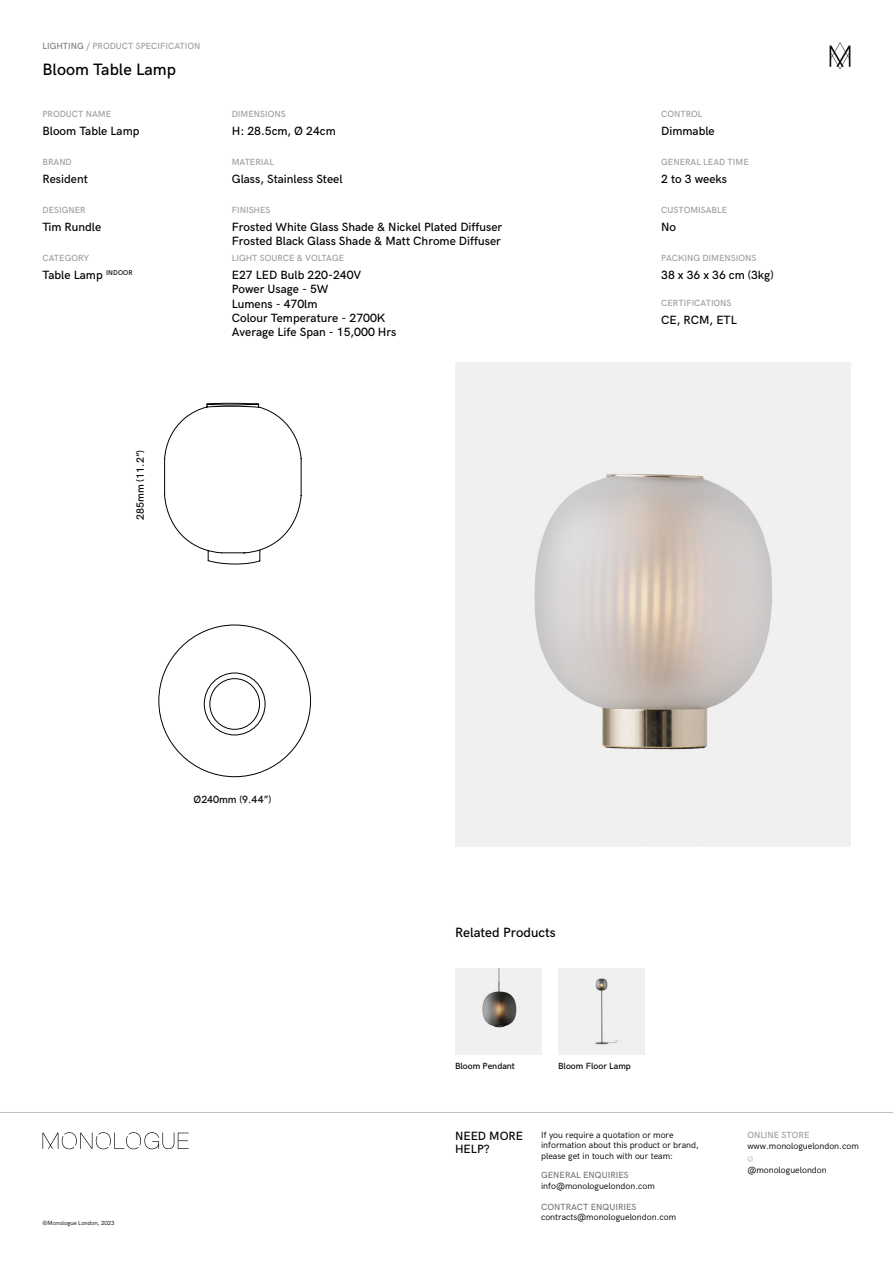
<style>
.page{position:relative;width:893px;height:1263px;background:#fff}
.page>*{position:absolute;margin:0;border:0;box-sizing:border-box;transform-origin:0 0}
.t1{font:500 16.5px "HK Grotesk";color:#000}
.t2{font:500 13.5px "HK Grotesk";color:#000}
.t3{font:500 12px/14.4px "HK Grotesk";color:#000}
.t4{font:500 10.5px "HK Grotesk";color:#000}
.t5{font:9px/10.5px "HK Grotesk";color:#000}
.t6{font:500 9px "HK Grotesk";color:#9d9d9c}
.t7{font:500 9px "HK Grotesk";color:#757777}
.t8{font:500 9px "HK Grotesk";color:#000}
.t9{font:6px "HK Grotesk";color:#000}
.s1{color:#7c7b7b}
</style>
<div class="page">
<svg style="left:747px;top:1156px;width:6px;height:5px"></svg>
<hr style="left:0;top:1112px;width:893px;height:1px;background:#bcbcbc">
<svg style="left:43px;top:1132px;width:146px;height:17px"></svg>
<svg style="left:830px;top:42px;width:20px;height:27px"></svg>
<img style="left:455px;top:363px;width:395px;height:483px">
<img style="left:455px;top:968px;width:86px;height:86px">
<div style="left:558px;top:968px;width:86px;height:86px;background:#f0f0f0"></div>
<svg style="left:158px;top:402px;width:153px;height:375px"></svg>
<p class="t6" style="left:43px;top:39px;width:159px"><span class="s1">LIGHTING</span> / PRODUCT SPECIFICATION</p>
<h1 class="t1" style="left:43px;top:57px;width:135px">Bloom Table Lamp</h1>
<p class="t6" style="left:43px;top:107px;width:70px">PRODUCT NAME</p>
<p class="t6" style="left:232px;top:107px;width:55px">DIMENSIONS</p>
<p class="t6" style="left:661px;top:107px;width:43px">CONTROL</p>
<p class="t3" style="left:43px;top:123px;width:99px">Bloom Table Lamp</p>
<p class="t3" style="left:232px;top:123px;width:106px">H: 28.5cm, Ø 24cm</p>
<p class="t3" style="left:661px;top:123px;width:55px">Dimmable</p>
<p class="t6" style="left:43px;top:155px;width:31px">BRAND</p>
<p class="t6" style="left:232px;top:155px;width:44px">MATERIAL</p>
<p class="t6" style="left:661px;top:155px;width:89px">GENERAL LEAD TIME</p>
<p class="t3" style="left:43px;top:171px;width:47px">Resident</p>
<p class="t3" style="left:232px;top:171px;width:112px">Glass, Stainless Steel</p>
<p class="t3" style="left:661px;top:171px;width:67px">2 to 3 weeks</p>
<p class="t6" style="left:43px;top:203px;width:45px">DESIGNER</p>
<p class="t6" style="left:232px;top:203px;width:40px">FINISHES</p>
<p class="t6" style="left:661px;top:203px;width:67px">CUSTOMISABLE</p>
<p class="t3" style="left:43px;top:219px;width:60px">Tim Rundle</p>
<p class="t3" style="left:232px;top:219px;width:272px">Frosted White Glass Shade &amp; Nickel Plated Diffuser<br>Frosted Black Glass Shade &amp; Matt Chrome Diffuser</p>
<p class="t3" style="left:661px;top:219px;width:16px">No</p>
<p class="t6" style="left:43px;top:251px;width:48px">CATEGORY</p>
<p class="t6" style="left:232px;top:251px;width:114px">LIGHT SOURCE &amp; VOLTAGE</p>
<p class="t6" style="left:661px;top:251px;width:97px">PACKING DIMENSIONS</p>
<p class="t3" style="left:43px;top:267px;width:92px">Table Lamp <sup>INDOOR</sup></p>
<p class="t3" style="left:232px;top:267px;width:166px">E27 LED Bulb 220-240V<br>Power Usage - 5W<br>Lumens - 470lm<br>Colour Temperature - 2700K<br>Average Life Span - 15,000 Hrs</p>
<p class="t4" style="left:132px;top:520px;width:72px;rotate:-90deg">285mm (11.2”)</p>
<p class="t3" style="left:661px;top:267px;width:114px">38 x 36 x 36 cm (3kg)</p>
<p class="t6" style="left:661px;top:296px;width:72px">CERTIFICATIONS</p>
<p class="t3" style="left:661px;top:312px;width:77px">CE, RCM, ETL</p>
<p class="t4" style="left:194px;top:791px;width:79px">Ø240mm (9.44”)</p>
<p class="t9" style="left:43px;top:1218px;width:74px">©Monologue London, 2023</p>
<p class="t2" style="left:455px;top:923px;width:102px">Related Products</p>
<p class="t8" style="left:455px;top:1059px;width:62px">Bloom Pendant</p>
<p class="t8" style="left:558px;top:1059px;width:74px">Bloom Floor Lamp</p>
<p class="t5" style="left:541px;top:1128px;width:134px">If you require a quotation or more</p>
<p class="t6" style="left:747px;top:1128px;width:64px">ONLINE STORE</p>
<p class="t5" style="left:541px;top:1139px;width:159px">information about this product or brand, please get in touch with our team:</p>
<p class="t3" style="left:455px;top:1128px;width:70px;line-height:13.5px">NEED MORE<br>HELP?</p>
<p class="t5" style="left:747px;top:1140px;width:113px">www.monologuelondon.com</p>
<p class="t5" style="left:747px;top:1164px;width:81px">@monologuelondon</p>
<p class="t7" style="left:541px;top:1200px;width:97px">CONTRACT ENQUIRIES</p>
<p class="t5" style="left:541px;top:1211px;width:137px">contracts@monologuelondon.com</p>
<p class="t7" style="left:541px;top:1168px;width:89px">GENERAL ENQUIRIES</p>
<p class="t5" style="left:541px;top:1180px;width:115px">info@monologuelondon.com</p>
</div>
